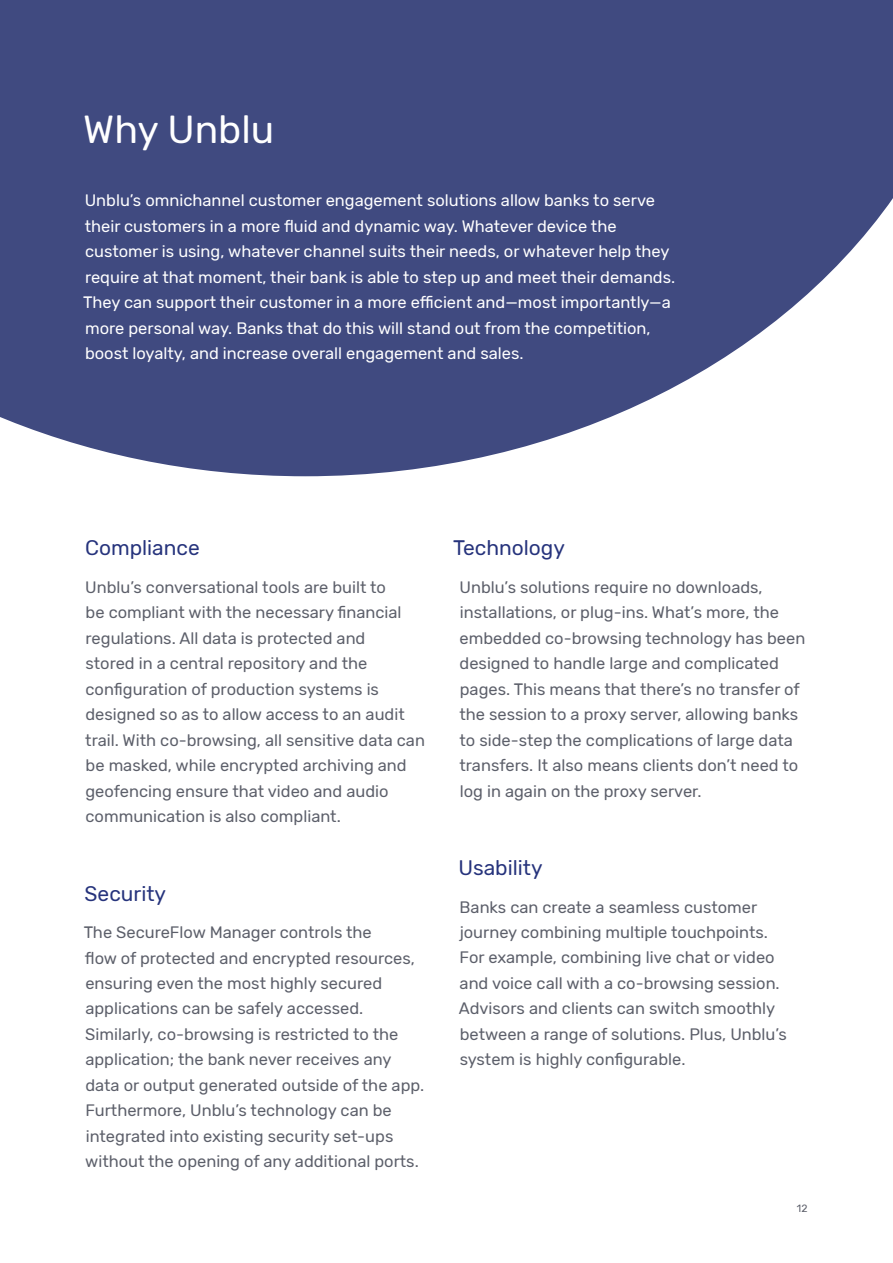
<style>
.page{position:relative;width:893px;height:1263px;background:#fff}
.page>*{position:absolute;margin:0;border:0;box-sizing:border-box;transform-origin:0 0}
.t1{font:39px "Rubik";color:#fff}
.t2{font:21px "Rubik";color:#26337c}
.t3{font:16.5px/25.5px "Rubik";color:#5c5f6a}
.t4{font:16.5px/25.5px "Rubik";color:#fff}
.t5{font:10.5px "Rubik";color:#5c5f6a}
</style>
<div class="page">
<svg style="left:0;top:0;width:893px;height:476px;background:#586090"></svg>
<h1 class="t1" style="left:83px;top:107px;width:192px">Why Unblu</h1>
<p class="t4" style="left:83px;top:188px;width:594px">Unblu’s omnichannel customer engagement solutions allow banks to serve their customers in a more fluid and dynamic way. Whatever device the customer is using, whatever channel suits their needs, or whatever help they require at that moment, their bank is able to step up and meet their demands.<br>They can support their customer in a more efficient and—most importantly—a more personal way. Banks that do this will stand out from the competition, boost loyalty, and increase overall engagement and sales.</p>
<p class="t2" style="left:85px;top:536px;width:116px">Compliance</p>
<p class="t3" style="left:85px;top:575px;width:341px">Unblu’s conversational tools are built to<br>be compliant with the necessary financial regulations. All data is protected and<br>stored in a central repository and the configuration of production systems is designed so as to allow access to an audit trail. With co-browsing, all sensitive data can be masked, while encrypted archiving and geofencing ensure that video and audio communication is also compliant.</p>
<p class="t2" style="left:85px;top:881px;width:83px">Security</p>
<p class="t3" style="left:84px;top:920px;width:342px">The SecureFlow Manager controls the<br>flow of protected and encrypted resources, ensuring even the most highly secured applications can be safely accessed.<br>Similarly, co-browsing is restricted to the application; the bank never receives any data or output generated outside of the app.<br>Furthermore, Unblu’s technology can be integrated into existing security set-ups without the opening of any additional ports.</p>
<p class="t2" style="left:453px;top:536px;width:113px">Technology</p>
<p class="t3" style="left:459px;top:575px;width:347px">Unblu’s solutions require no downloads, installations, or plug-ins. What’s more, the embedded co-browsing technology has been designed to handle large and complicated pages. This means that there’s no transfer of the session to a proxy server, allowing banks to side-step the complications of large data transfers. It also means clients don’t need to log in again on the proxy server.</p>
<p class="t2" style="left:458px;top:856px;width:86px">Usability</p>
<p class="t3" style="left:459px;top:894px;width:330px">Banks can create a seamless customer journey combining multiple touchpoints.<br>For example, combining live chat or video and voice call with a co-browsing session.<br>Advisors and clients can switch smoothly between a range of solutions. Plus, Unblu’s system is highly configurable.</p>
<p class="t5" style="left:797px;top:1202px;width:12px">12</p>
</div>
